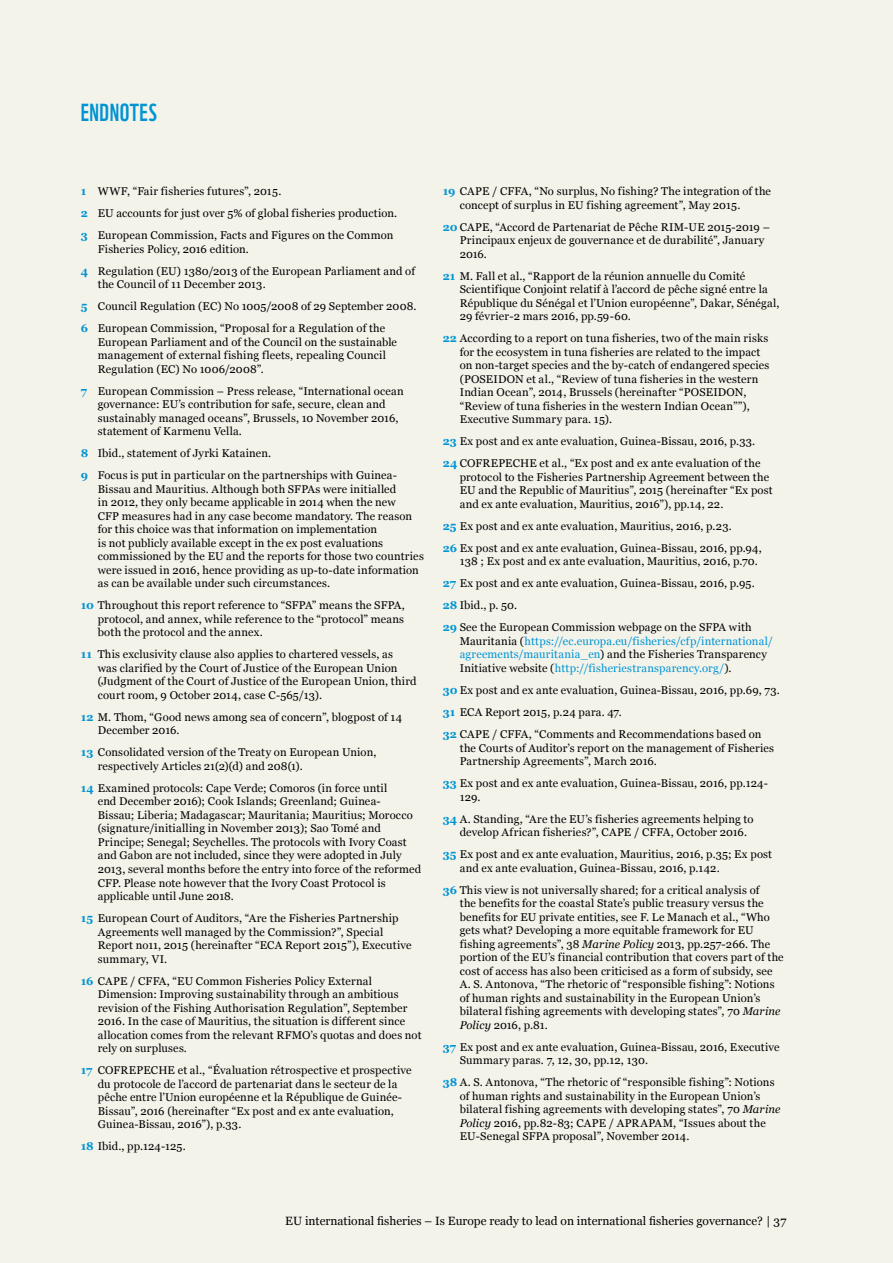
<style>
.page{position:relative;width:893px;height:1263px;background:#f4f3ea}
.page>*{position:absolute;margin:0;border:0;box-sizing:border-box;transform-origin:0 0}
.t1{font:24px "WWF";letter-spacing:.02em;color:#0094d4}
.t2{font:12px "Georgia";color:#000}
.t3{font:11.25px/13.5px "Georgia";letter-spacing:.015em;color:#000}
.t4{font:11.25px/13.5px "Georgia";letter-spacing:.015em;color:#0094d4}
.s1{font-weight:700;color:#0094d4}
.s2{color:#000}
.s3{font-style:italic}
</style>
<div class="page">
<h1 class="t1" style="left:81px;top:94px;width:77px">ENDNOTES</h1>
<p class="t3" style="left:81px;top:180px;width:318px;line-height:22px"><span class="s1">1</span> WWF, “Fair fisheries futures”, 2015.<br><span class="s1">2</span> EU accounts for just over 5% of global fisheries production.<br><span class="s1">3</span> European Commission, Facts and Figures on the Common</p>
<p class="t3" style="left:81px;top:238px;width:336px;line-height:22px;text-indent:17px">Fisheries Policy, 2016 edition.<br><span class="s1">4</span> Regulation (EU) 1380/2013 of the European Parliament and of</p>
<p class="t3" style="left:81px;top:273px;width:337px;line-height:22px;text-indent:17px">the Council of 11 December 2013.<br><span class="s1">5</span> Council Regulation (EC) No 1005/2008 of 29 September 2008.<br><span class="s1">6</span> European Commission, “Proposal for a Regulation of the</p>
<p class="t3" style="left:98px;top:335px;width:301px">European Parliament and of the Council on the sustainable management of external fishing fleets, repealing Council<br>Regulation (EC) No 1006/2008”.</p>
<p class="t3" style="left:98px;top:384px;width:308px;text-indent:-17px"><span class="s1">7</span> European Commission – Press release, “International ocean governance: EU’s contribution for safe, secure, clean and sustainably managed oceans”, Brussels, 10 November 2016, statement of Karmenu Vella.</p>
<p class="t3" style="left:81px;top:442px;width:318px;line-height:22px"><span class="s1">8</span> Ibid., statement of Jyrki Katainen.<br><span class="s1">9</span> Focus is put in particular on the partnerships with Guinea-</p>
<p class="t3" style="left:98px;top:482px;width:328px">Bissau and Mauritius. Although both SFPAs were initialled<br>in 2012, they only became applicable in 2014 when the new<br>CFP measures had in any case become mandatory. The reason for this choice was that information on implementation<br>is not publicly available except in the ex post evaluations commissioned by the EU and the reports for those two countries were issued in 2016, hence providing as up-to-date information as can be available under such circumstances.</p>
<p class="t3" style="left:98px;top:599px;width:309px;text-align:justify;text-indent:-17px"><span class="s1">10</span> Throughout this report reference to “SFPA” means the SFPA, protocol, and annex, while reference to the “protocol” means both the protocol and the annex.</p>
<p class="t3" style="left:98px;top:648px;width:320px;text-indent:-17px"><span class="s1">11</span> This exclusivity clause also applies to chartered vessels, as<br>was clarified by the Court of Justice of the European Union (Judgment of the Court of Justice of the European Union, third court room, 9 October 2014, case C-565/13).</p>
<p class="t3" style="left:98px;top:710px;width:306px;text-indent:-17px"><span class="s1">12</span> M. Thom, “Good news among sea of concern”, blogpost of 14<br>December 2016.</p>
<p class="t3" style="left:98px;top:746px;width:280px;text-indent:-17px"><span class="s1">13</span> Consolidated version of the Treaty on European Union, respectively Articles 21(2)(d) and 208(1).</p>
<p class="t3" style="left:98px;top:781px;width:325px;text-indent:-17px"><span class="s1">14</span> Examined protocols: Cape Verde; Comoros (in force until<br>end December 2016); Cook Islands; Greenland; Guinea-<br>Bissau; Liberia; Madagascar; Mauritania; Mauritius; Morocco (signature/initialling in November 2013); Sao Tomé and Principe; Senegal; Seychelles. The protocols with Ivory Coast and Gabon are not included, since they were adopted in July 2013, several months before the entry into force of the reformed CFP. Please note however that the Ivory Coast Protocol is applicable until June 2018.</p>
<p class="t3" style="left:98px;top:911px;width:315px;text-indent:-17px"><span class="s1">15</span> European Court of Auditors, “Are the Fisheries Partnership Agreements well managed by the Commission?”, Special Report no11, 2015 (hereinafter “ECA Report 2015”), Executive summary, VI.</p>
<p class="t3" style="left:98px;top:974px;width:325px;text-indent:-17px"><span class="s1">16</span> CAPE / CFFA, “EU Common Fisheries Policy External Dimension: Improving sustainability through an ambitious revision of the Fishing Authorisation Regulation”, September 2016. In the case of Mauritius, the situation is different since allocation comes from the relevant RFMO’s quotas and does not rely on surpluses.</p>
<p class="t3" style="left:98px;top:1063px;width:315px;text-indent:-17px"><span class="s1">17</span> COFREPECHE et al., “Évaluation rétrospective et prospective du protocole de l’accord de partenariat dans le secteur de la pêche entre l’Union européenne et la République de Guinée-Bissau”, 2016 (hereinafter “Ex post and ex ante evaluation, Guinea-Bissau, 2016”), p.33.</p>
<p class="t3" style="left:81px;top:1139px;width:106px"><span class="s1">18</span> Ibid., pp.124-125.</p>
<p class="t3" style="left:460px;top:185px;width:313px;text-indent:-17px"><span class="s1">19</span> CAPE / CFFA, “No surplus, No fishing? The integration of the concept of surplus in EU fishing agreement”, May 2015.</p>
<p class="t3" style="left:460px;top:220px;width:312px;text-indent:-17px"><span class="s1">20</span> CAPE, “Accord de Partenariat de Pêche RIM-UE 2015-2019 –<br>Principaux enjeux de gouvernance et de durabilité”, January<br>2016.</p>
<p class="t3" style="left:460px;top:269px;width:321px;text-indent:-17px"><span class="s1">21</span> M. Fall et al., “Rapport de la réunion annuelle du Comité Scientifique Conjoint relatif à l’accord de pêche signé entre la République du Sénégal et l’Union européenne”, Dakar, Sénégal, 29 février-2 mars 2016, pp.59-60.</p>
<p class="t3" style="left:460px;top:332px;width:311px;text-indent:-17px"><span class="s1">22</span> According to a report on tuna fisheries, two of the main risks for the ecosystem in tuna fisheries are related to the impact on non-target species and the by-catch of endangered species (POSEIDON et al., “Review of tuna fisheries in the western Indian Ocean”, 2014, Brussels (hereinafter “POSEIDON, “Review of tuna fisheries in the western Indian Ocean””), Executive Summary para. 15).</p>
<p class="t3" style="left:443px;top:430px;width:319px;line-height:22px"><span class="s1">23</span> Ex post and ex ante evaluation, Guinea-Bissau, 2016, p.33.<br><span class="s1">24</span> COFREPECHE et al., “Ex post and ex ante evaluation of the</p>
<p class="t3" style="left:460px;top:470px;width:315px">protocol to the Fisheries Partnership Agreement between the<br>EU and the Republic of Mauritius”, 2015 (hereinafter “Ex post and ex ante evaluation, Mauritius, 2016”), pp.14, 22.</p>
<p class="t3" style="left:443px;top:515px;width:321px;line-height:22px"><span class="s1">25</span> Ex post and ex ante evaluation, Mauritius, 2016, p.23.<br><span class="s1">26</span> Ex post and ex ante evaluation, Guinea-Bissau, 2016, pp.94,</p>
<p class="t3" style="left:443px;top:550px;width:317px;line-height:22px;text-indent:17px">138 ; Ex post and ex ante evaluation, Mauritius, 2016, p.70.<br><span class="s1">27</span> Ex post and ex ante evaluation, Guinea-Bissau, 2016, p.95.<br><span class="s1">28</span> Ibid., p. 50.<br><span class="s1">29</span> See the European Commission webpage on the SFPA with</p>
<p class="t4" style="left:460px;top:634px;width:315px"><span class="s2">Mauritania (</span>https://ec.europa.eu/fisheries/cfp/international/ agreements/mauritania_en<span class="s2">) and the Fisheries Transparency<br>Initiative website (</span>http://fisheriestransparency.org/<span class="s2">).</span></p>
<p class="t3" style="left:443px;top:679px;width:339px;line-height:22px"><span class="s1">30</span> Ex post and ex ante evaluation, Guinea-Bissau, 2016, pp.69, 73.<br><span class="s1">31</span> ECA Report 2015, p.24 para. 47.<br><span class="s1">32</span> CAPE / CFFA, “Comments and Recommendations based on</p>
<p class="t3" style="left:460px;top:741px;width:316px">the Courts of Auditor’s report on the management of Fisheries<br>Partnership Agreements”, March 2016.</p>
<p class="t3" style="left:460px;top:776px;width:310px;text-indent:-17px"><span class="s1">33</span> Ex post and ex ante evaluation, Guinea-Bissau, 2016, pp.124-<br>129.</p>
<p class="t3" style="left:460px;top:812px;width:295px;text-indent:-17px"><span class="s1">34</span> A. Standing, “Are the EU’s fisheries agreements helping to develop African fisheries?”, CAPE / CFFA, October 2016.</p>
<p class="t3" style="left:460px;top:847px;width:314px;text-indent:-17px"><span class="s1">35</span> Ex post and ex ante evaluation, Mauritius, 2016, p.35; Ex post and ex ante evaluation, Guinea-Bissau, 2016, p.142.</p>
<p class="t3" style="left:460px;top:883px;width:325px;text-indent:-17px"><span class="s1">36</span> This view is not universally shared; for a critical analysis of<br>the benefits for the coastal State’s public treasury versus the benefits for EU private entities, see F. Le Manach et al., “Who gets what? Developing a more equitable framework for EU fishing agreements”, 38 <span class="s3">Marine Policy</span> 2013, pp.257-266. The portion of the EU’s financial contribution that covers part of the cost of access has also been criticised as a form of subsidy, see A. S. Antonova, “The rhetoric of “responsible fishing”: Notions of human rights and sustainability in the European Union’s bilateral fishing agreements with developing states”, 70 <span class="s3">Marine Policy</span> 2016, p.81.</p>
<p class="t3" style="left:460px;top:1040px;width:321px;text-indent:-17px"><span class="s1">37</span> Ex post and ex ante evaluation, Guinea-Bissau, 2016, Executive<br>Summary paras. 7, 12, 30, pp.12, 130.</p>
<p class="t3" style="left:460px;top:1075px;width:322px;text-indent:-17px"><span class="s1">38</span> A. S. Antonova, “The rhetoric of “responsible fishing”: Notions of human rights and sustainability in the European Union’s bilateral fishing agreements with developing states”, 70 <span class="s3">Marine Policy</span> 2016, pp.82-83; CAPE / APRAPAM, “Issues about the EU-Senegal SFPA proposal”, November 2014.</p>
<p class="t2" style="left:285px;top:1214px;width:503px">EU international fisheries – Is Europe ready to lead on international fisheries governance? | 37</p>
</div>
